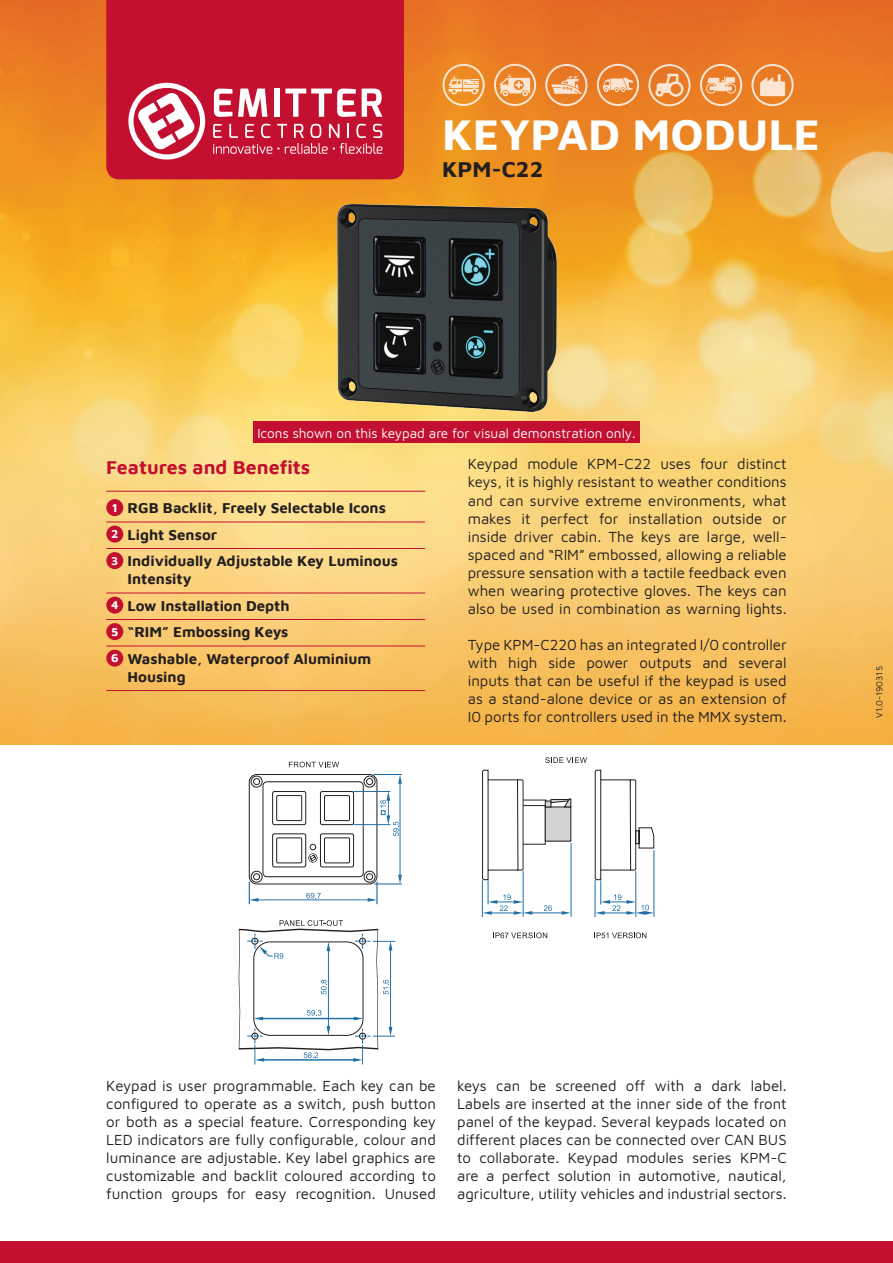
<style>
.page{position:relative;width:893px;height:1263px;background:#fff}
.page>*{position:absolute;margin:0;border:0;box-sizing:border-box;transform-origin:0 0}
.t1{font:700 45px "Maven Pro";color:#fff}
.t2{font:700 22.5px "Maven Pro";color:#231f20}
.title-18{font:700 19.5px "Maven Pro";color:#c31030}
.txt-11{font:15px/18px "Maven Pro";color:#231f20;text-align:justify}
.txt-11-2{font:700 15px/18px "Maven Pro";color:#231f20}
.t3{font:13.5px "Maven Pro";color:#fff}
.txt-11-3{font:700 12px "Maven Pro";color:#fff}
.t4{font:9px "Maven Pro";color:#231f20}
</style>
<div class="page">
<img style="left:0;top:0;width:893px;height:744px">
<img style="left:338px;top:204px;width:219px;height:207px">
<div style="left:106px;top:0;width:298px;height:179px;background:#c31030"></div>
<svg style="left:214px;top:88px;width:18px;height:29px"></svg>
<svg style="left:238px;top:89px;width:29px;height:28px"></svg>
<div style="left:274px;top:89px;width:6px;height:28px;background:#fff"></div>
<svg style="left:285px;top:88px;width:71px;height:29px"></svg>
<svg style="left:362px;top:89px;width:20px;height:28px"></svg>
<svg style="left:213px;top:124px;width:169px;height:30px;background:#ce3e57"></svg>
<svg style="left:128px;top:83px;width:77px;height:77px"></svg>
<svg style="left:239px;top:920px;width:156px;height:144px"></svg>
<div style="left:253px;top:941px;width:110px;height:95px;border:1px solid #231f20;border-radius:17px"></div>
<div style="left:518px;top:805px;width:28px;height:40px;border:1px solid #231f20"></div>
<div style="left:545px;top:807px;width:26px;height:34px;background:#d1d2d4"></div>
<div style="left:545px;top:806px;width:26px;height:35px;border:1px solid #231f20"></div>
<svg style="left:544px;top:798px;width:28px;height:12px"></svg>
<hr style="left:529px;top:913px;width:36px;height:1px;background:#206ea6">
<svg style="left:562px;top:911px;width:9px;height:4px"></svg>
<svg style="left:544px;top:905px;width:8px;height:6px"></svg>
<hr style="left:482px;top:880px;width:1px;height:37px;background:#206ea6">
<svg style="left:482px;top:769px;width:50px;height:146px"></svg>
<hr style="left:523px;top:871px;width:1px;height:46px;background:#206ea6">
<hr style="left:571px;top:843px;width:1px;height:74px;background:#206ea6">
<hr style="left:595px;top:880px;width:1px;height:37px;background:#206ea6">
<hr style="left:636px;top:871px;width:1px;height:46px;background:#206ea6">
<hr style="left:654px;top:850px;width:1px;height:67px;background:#206ea6">
<svg style="left:594px;top:769px;width:61px;height:146px"></svg>
<svg style="left:289px;top:762px;width:50px;height:5px"></svg>
<svg style="left:545px;top:757px;width:42px;height:6px"></svg>
<svg style="left:493px;top:932px;width:54px;height:6px"></svg>
<svg style="left:249px;top:774px;width:153px;height:130px"></svg>
<svg style="left:594px;top:932px;width:52px;height:6px"></svg>
<div style="left:253px;top:421px;width:387px;height:21px;background:#c31030"></div>
<div style="left:0;top:1242px;width:893px;height:21px;background:#c31030"></div>
<hr style="left:106px;top:491px;width:319px;height:1px;background:#c31030">
<hr style="left:106px;top:522px;width:319px;height:1px;background:#c31030">
<hr style="left:106px;top:548px;width:319px;height:1px;background:#c31030">
<hr style="left:106px;top:593px;width:319px;height:1px;background:#c31030">
<hr style="left:106px;top:619px;width:319px;height:1px;background:#c31030">
<hr style="left:106px;top:646px;width:319px;height:1px;background:#c31030">
<hr style="left:106px;top:690px;width:319px;height:1px;background:#c31030">
<div style="left:106px;top:499px;width:17px;height:17px;background:#c31030;border-radius:50%"></div>
<div style="left:106px;top:526px;width:17px;height:17px;background:#c31030;border-radius:50%"></div>
<div style="left:106px;top:552px;width:17px;height:17px;background:#c31030;border-radius:50%"></div>
<div style="left:106px;top:597px;width:17px;height:17px;background:#c31030;border-radius:50%"></div>
<div style="left:106px;top:623px;width:17px;height:17px;background:#c31030;border-radius:50%"></div>
<div style="left:106px;top:650px;width:17px;height:17px;background:#c31030;border-radius:50%"></div>
<svg style="left:442px;top:64px;width:43px;height:42px;background:#f1a656"></svg>
<svg style="left:545px;top:64px;width:42px;height:42px;background:#ed9957"></svg>
<svg style="left:648px;top:64px;width:43px;height:42px;background:#ed9958"></svg>
<svg style="left:494px;top:64px;width:42px;height:42px;background:#f0a461"></svg>
<svg style="left:597px;top:64px;width:42px;height:42px;background:#ed9957"></svg>
<svg style="left:700px;top:64px;width:42px;height:42px;background:#ef9c5b"></svg>
<svg style="left:751px;top:64px;width:43px;height:42px;background:#f0a364"></svg>
<p class="t1" style="left:442px;top:103px;width:380px">KEYPAD MODULE</p>
<p class="t2" style="left:442px;top:153px;width:103px">KPM-C22</p>
<p class="t3" style="left:257px;top:424px;width:380px">Icons shown on this keypad are for visual demonstration only.</p>
<p class="title-18" style="left:106px;top:453px;width:206px">Features and Benefits</p>
<p class="txt-11-3" style="left:112px;top:499px;width:7px">1</p>
<p class="txt-11-2" style="left:128px;top:498px;width:260px">RGB Backlit, Freely Selectable Icons</p>
<p class="txt-11-3" style="left:111px;top:526px;width:9px">2</p>
<p class="txt-11-2" style="left:128px;top:524px;width:91px">Light Sensor</p>
<p class="txt-11-3" style="left:111px;top:552px;width:9px">3</p>
<p class="txt-11-2" style="left:128px;top:551px;width:272px">Individually Adjustable Key Luminous<br>Intensity</p>
<p class="txt-11-3" style="left:111px;top:597px;width:9px">4</p>
<p class="txt-11-2" style="left:128px;top:595px;width:164px">Low Installation Depth</p>
<p class="txt-11-3" style="left:111px;top:623px;width:9px">5</p>
<p class="txt-11-2" style="left:128px;top:622px;width:162px">“RIM” Embossing Keys</p>
<p class="txt-11-3" style="left:111px;top:650px;width:9px">6</p>
<p class="txt-11-2" style="left:128px;top:648px;width:245px">Washable, Waterproof Aluminium<br>Housing</p>
<p class="txt-11" style="left:468px;top:454px;width:320px">Keypad module KPM-C22 uses four distinct keys, it is highly resistant to weather conditions and can survive extreme environments, what makes it perfect for installation outside or inside driver cabin. The keys are large, well&shy;spaced and “RIM” embossed, allowing a reliable pressure sensation with a tactile feedback even when wearing protective gloves. The keys can also be used in combination as warning lights.</p>
<p class="txt-11" style="left:468px;top:634px;width:320px">Type KPM-C220 has an integrated I/0 controller with high side power outputs and several inputs that can be useful if the keypad is used as a stand-alone device or as an extension of I0 ports for controllers used in the MMX system.</p>
<p class="t4" style="left:873px;top:718px;width:53px;rotate:-90deg">V1.0-190315</p>
<p class="txt-11" style="left:106px;top:1076px;width:331px">Keypad is user programmable. Each key can be configured to operate as a switch, push button or both as a special feature. Corresponding key LED indicators are fully configurable, colour and luminance are adjustable. Key label graphics are customizable and backlit coloured according to function groups for easy recognition. Unused</p>
<p class="txt-11" style="left:457px;top:1076px;width:331px">keys can be screened off with a dark label.<br>Labels are inserted at the inner side of the front panel of the keypad. Several keypads located on different places can be connected over CAN BUS to collaborate. Keypad modules series KPM-C are a perfect solution in automotive, nautical, agriculture, utility vehicles and industrial sectors.</p>
</div>
